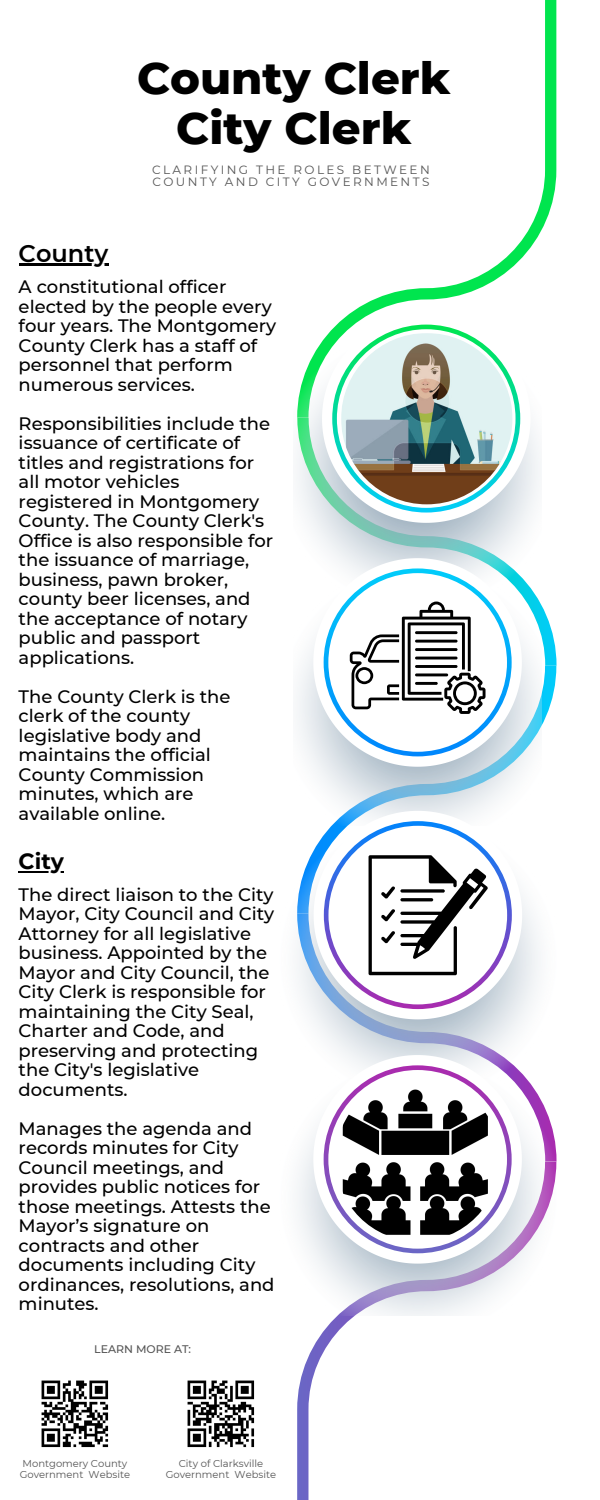
<style>
.page{position:relative;width:600px;height:1500px;background:#fff}
.page>*{position:absolute;margin:0;border:0;box-sizing:border-box;transform-origin:0 0}
.t1{font:800 45px "Montserrat";color:#000}
.t2{font:600 24px "Montserrat";color:#000}
.t3{font:700 22px "Montserrat";color:#000}
.t4{font:500 18px/19.5px "Montserrat";color:#000}
.t5{font:12px/12.8px "Montserrat";letter-spacing:.2em;color:#545454}
.t6{font:500 11px "Montserrat";color:#545454}
.t7{font:10px/10.5px "Montserrat";color:#545454}
</style>
<div class="page">
<svg style="left:316px;top:0;width:240px;height:350px"></svg>
<svg style="left:541px;top:604px;width:16px;height:62px"></svg>
<svg style="left:541px;top:666px;width:15px;height:61px"></svg>
<svg style="left:297px;top:1316px;width:58px;height:184px"></svg>
<img style="left:297px;top:350px;width:244px;height:461px">
<img style="left:297px;top:850px;width:260px;height:466px">
<svg style="left:322px;top:314px;width:209px;height:209px"></svg>
<svg style="left:332px;top:325px;width:188px;height:188px"></svg>
<svg style="left:313px;top:558px;width:209px;height:209px"></svg>
<svg style="left:314px;top:811px;width:208px;height:208px"></svg>
<svg style="left:313px;top:1055px;width:209px;height:209px"></svg>
<svg style="left:324px;top:1065px;width:188px;height:188px"></svg>
<img style="left:187px;top:1380px;width:68px;height:68px">
<img style="left:41px;top:1380px;width:68px;height:68px">
<svg style="left:324px;top:568px;width:188px;height:188px"></svg>
<img style="left:341px;top:333px;width:171px;height:171px;border-radius:50%">
<svg style="left:324px;top:821px;width:188px;height:188px"></svg>
<img style="left:336px;top:1077px;width:164px;height:164px;border-radius:50%">
<hr style="left:19px;top:263px;width:89px;height:3px;background:#000">
<hr style="left:19px;top:871px;width:45px;height:1px;background:#000">
<p class="t2" style="left:19px;top:239px;width:91px">County</p>
<p class="t1" style="left:137px;top:50px;width:315px">County Clerk</p>
<p class="t1" style="left:176px;top:100px;width:237px">City Clerk</p>
<p class="t5" style="left:152px;top:163px;width:279px">CLARIFYING THE ROLES BETWEEN<br>COUNTY AND CITY GOVERNMENTS</p>
<p class="t4" style="left:19px;top:277px;width:259px">A constitutional officer elected by the people every four years. The Montgomery<br>County Clerk has a staff of personnel that perform numerous services.</p>
<p class="t4" style="left:19px;top:414px;width:256px">Responsibilities include the issuance of certificate of titles and registrations for all motor vehicles registered in Montgomery<br>County. The County Clerk's<br>Office is also responsible for the issuance of marriage, business, pawn broker, county beer licenses, and the acceptance of notary public and passport applications.</p>
<p class="t4" style="left:19px;top:687px;width:213px">The County Clerk is the clerk of the county legislative body and maintains the official<br>County Commission minutes, which are available online.</p>
<p class="t3" style="left:19px;top:848px;width:47px">City</p>
<p class="t4" style="left:19px;top:885px;width:257px">The direct liaison to the City<br>Mayor, City Council and City<br>Attorney for all legislative business. Appointed by the<br>Mayor and City Council, the<br>City Clerk is responsible for maintaining the City Seal,<br>Charter and Code, and preserving and protecting the City's legislative documents.</p>
<p class="t4" style="left:19px;top:1119px;width:257px">Manages the agenda and records minutes for City<br>Council meetings, and provides public notices for those meetings. Attests the<br>Mayor’s signature on contracts and other documents including City ordinances, resolutions, and minutes.</p>
<p class="t6" style="left:94px;top:1342px;width:98px">LEARN MORE AT:</p>
<p class="t7" style="left:20px;top:1458px;width:112px">Montgomery County<br>Government Website</p>
<p class="t7" style="left:166px;top:1458px;width:112px;text-align:center">City of Clarksville<br>Government Website</p>
</div>
